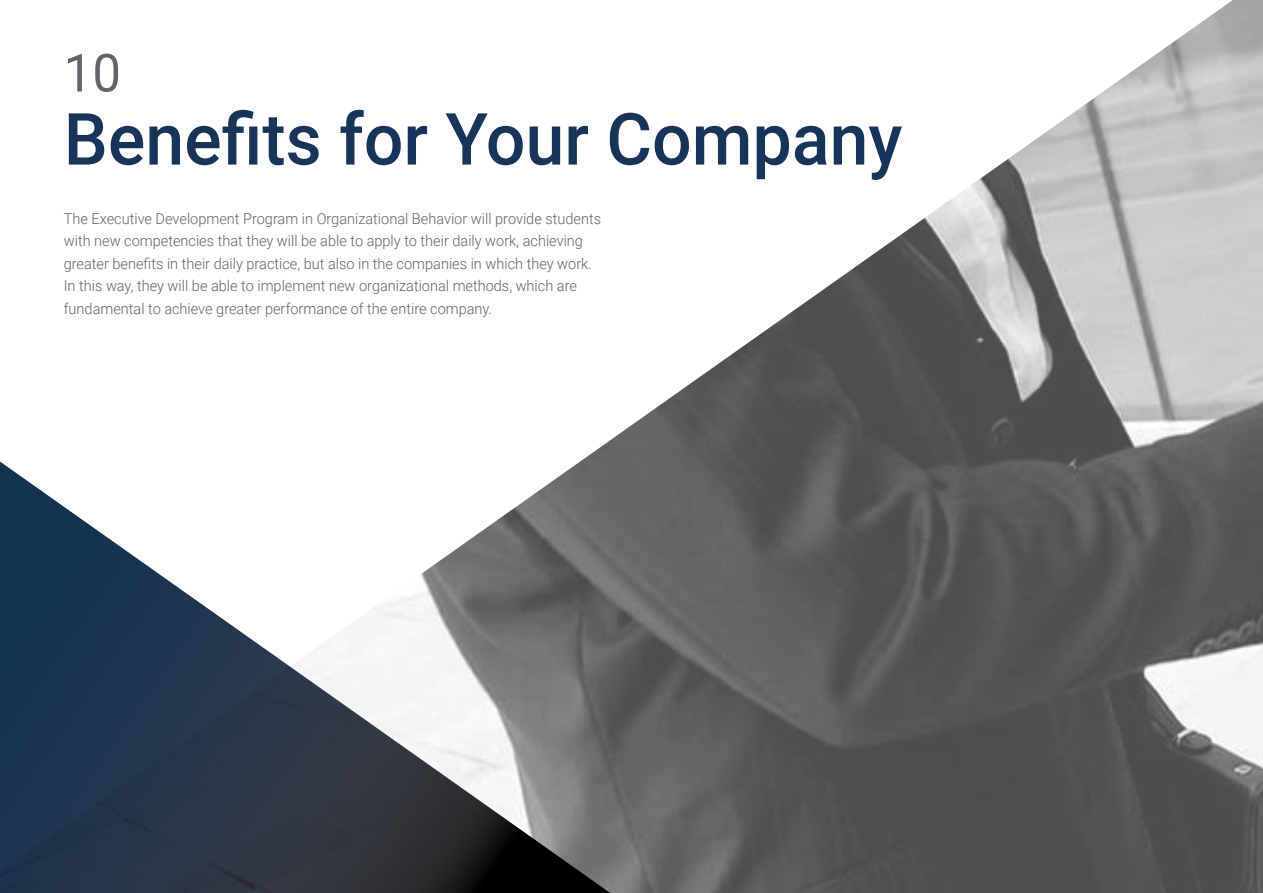
<style>
.page{position:relative;width:1263px;height:893px;background:#fff}
.page>*{position:absolute;margin:0;border:0;box-sizing:border-box;transform-origin:0 0}
.t1{font:500 72px "Roboto";color:#17355b}
.t2{font:52.5px "Roboto";color:#61646a}
.t3{font:300 15px/22.5px "Roboto";color:#61646a}
</style>
<div class="page">
<img style="left:602px;top:0;width:661px;height:893px">
<svg style="left:0;top:446px;width:640px;height:447px"></svg>
<h2 class="t2" style="left:64px;top:36px;width:59px">10</h2>
<h1 class="t1" style="left:64px;top:89px;width:840px">Benefits for Your Company</h1>
<p class="t3" style="left:64px;top:207px;width:539px">The Executive Development Program in Organizational Behavior will provide students with new competencies that they will be able to apply to their daily work, achieving greater benefits in their daily practice, but also in the companies in which they work.<br>In this way, they will be able to implement new organizational methods, which are fundamental to achieve greater performance of the entire company.</p>
</div>
